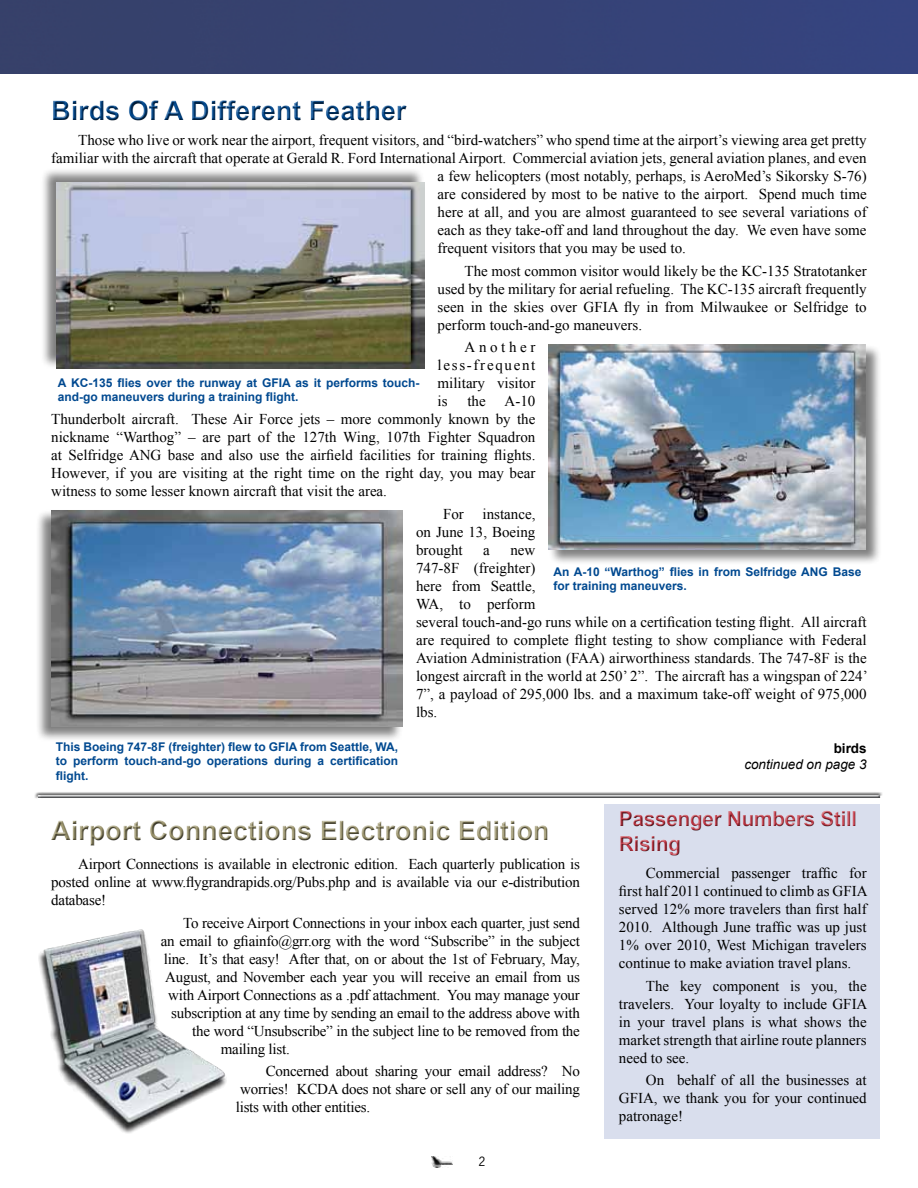
<style>
.page{position:relative;width:918px;height:1188px;background:#fff}
.page>*{position:absolute;margin:0;border:0;box-sizing:border-box;transform-origin:0 0}
.t1{font:700 27px "Arial";color:#9e976f}
.t2{font:700 27px "Arial";color:#004990}
.t3{font:700 21px/25.2px "Arial";letter-spacing:-.02em;color:#c13442}
.t4{font:15px/18px "Times New Roman";color:#000;text-align:justify}
.t5{font:italic 13.5px "Arial";color:#000}
.t6{font:700 13.5px "Arial";color:#000}
.t7{font:700 12px/14.4px "Arial";color:#004990}
.t8{font:12px "News Gothic Std";color:#000}
</style>
<div class="page">
<div style="left:605px;top:804px;width:275px;height:335px;background:#d9deed"></div>
<img style="left:0;top:0;width:918px;height:74px">
<img style="left:432px;top:1156px;width:21px;height:11px">
<div style="left:41px;top:93px;width:378px;height:38px;background:#000;opacity:.75"></div>
<div style="left:36px;top:509px;width:367px;height:233px;background:#000;opacity:.5"></div>
<img style="left:51px;top:510px;width:352px;height:217px">
<div style="left:548px;top:344px;width:334px;height:222px;background:#000;opacity:.5"></div>
<img style="left:549px;top:345px;width:317px;height:205px">
<div style="left:34px;top:791px;width:850px;height:9px;background:#d3d3d3"></div>
<div style="left:35px;top:793px;width:849px;height:9px;background:#000;opacity:.75"></div>
<div style="left:40px;top:814px;width:520px;height:37px;background:#000;opacity:.75"></div>
<img style="left:38px;top:929px;width:189px;height:204px">
<div style="left:609px;top:804px;width:259px;height:55px;background:#000;opacity:.75"></div>
<div style="left:40px;top:167px;width:385px;height:202px;background:#000;opacity:.5"></div>
<img style="left:56px;top:183px;width:368px;height:185px">
<h1 class="t2" style="left:51px;top:93px;width:357px">Birds Of A Different Feather</h1>
<p class="t4" style="left:78px;top:131px;width:790px">Those who live or work near the airport, frequent visitors, and “bird-watchers” who spend time at the airport’s viewing area get pretty</p>
<p class="t4" style="left:51px;top:149px;width:817px">familiar with the aircraft that operate at Gerald R. Ford International Airport. Commercial aviation jets, general aviation planes, and even</p>
<p class="t4" style="left:438px;top:167px;width:431px">a few helicopters (most notably, perhaps, is AeroMed’s Sikorsky S-76)</p>
<p class="t4" style="left:438px;top:185px;width:431px">are considered by most to be native to the airport. Spend much time</p>
<p class="t4" style="left:438px;top:203px;width:431px">here at all, and you are almost guaranteed to see several variations of</p>
<p class="t4" style="left:438px;top:221px;width:430px">each as they take-off and land throughout the day. We even have some</p>
<p class="t4" style="left:438px;top:239px;width:250px">frequent visitors that you may be used to.</p>
<p class="t4" style="left:438px;top:262px;width:431px;text-indent:27px">The most common visitor would likely be the KC-135 Stratotanker used by the military for aerial refueling. The KC-135 aircraft frequently seen in the skies over GFIA fly in from Milwaukee or Selfridge to perform touch-and-go maneuvers.</p>
<p class="t4" style="left:438px;top:338px;width:99px;text-indent:27px">Another less-frequent military visitor is</p>
<p class="t7" style="left:58px;top:376px;width:363px">A KC-135 flies over the runway at GFIA as it performs touch&shy;and-go maneuvers during a training flight.</p>
<p class="t4" style="left:467px;top:392px;width:20px">the</p>
<p class="t4" style="left:51px;top:392px;width:486px;text-indent:453px">A-10<br>Thunderbolt aircraft. These Air Force jets – more commonly known by the nickname “Warthog” – are part of the 127th Wing, 107th Fighter Squadron at Selfridge ANG base and also use the airfield facilities for training flights.<br>However, if you are visiting at the right time on the right day, you may bear witness to some lesser known aircraft that visit the area.</p>
<p class="t4" style="left:416px;top:505px;width:121px;text-indent:27px">For instance, on June 13, Boeing brought</p>
<p class="t4" style="left:416px;top:541px;width:453px;text-align:left;text-indent:94px">new<br>747-8F (freighter)<br>here from Seattle,<br>WA, to perform<br>several touch-and-go runs while on a certification testing flight. All aircraft are required to complete flight testing to show compliance with Federal Aviation Administration (FAA) airworthiness standards. The 747-8F is the longest aircraft in the world at 250’ 2”. The aircraft has a wingspan of 224’ 7”, a payload of 295,000 lbs. and a maximum take-off weight of 975,000 lbs.</p>
<p class="t4" style="left:483px;top:541px;width:8px">a</p>
<p class="t7" style="left:553px;top:565px;width:309px">An A-10 “Warthog” flies in from Selfridge ANG Base for training maneuvers.</p>
<p class="t7" style="left:56px;top:740px;width:344px;text-align:justify">This Boeing 747-8F (freighter) flew to GFIA from Seattle, WA, to perform touch-and-go operations during a certification flight.</p>
<h1 class="t1" style="left:51px;top:813px;width:500px">Airport Connections Electronic Edition</h1>
<p class="t4" style="left:51px;top:855px;width:530px;text-indent:27px">Airport Connections is available in electronic edition. Each quarterly publication is posted online at www.flygrandrapids.org/Pubs.php and is available via our e-distribution database!</p>
<p class="t4" style="left:183px;top:913px;width:398px">To receive Airport Connections in your inbox each quarter, just send</p>
<p class="t4" style="left:161px;top:931px;width:421px">an email to gfiainfo@grr.org with the word “Subscribe” in the subject</p>
<p class="t4" style="left:164px;top:949px;width:418px">line. It’s that easy! After that, on or about the 1st of February, May,</p>
<p class="t4" style="left:165px;top:967px;width:416px">August, and November each year you will receive an email from us</p>
<p class="t4" style="left:168px;top:985px;width:413px">with Airport Connections as a .pdf attachment. You may manage your</p>
<p class="t4" style="left:171px;top:1003px;width:410px">subscription at any time by sending an email to the address above with</p>
<p class="t4" style="left:192px;top:1021px;width:389px">the word “Unsubscribe” in the subject line to be removed from the</p>
<p class="t4" style="left:221px;top:1039px;width:70px">mailing list.</p>
<p class="t4" style="left:266px;top:1062px;width:316px">Concerned about sharing your email address? No</p>
<p class="t4" style="left:240px;top:1080px;width:341px">worries! KCDA does not share or sell any of our mailing</p>
<p class="t4" style="left:236px;top:1098px;width:136px">lists with other entities.</p>
<p class="t8" style="left:478px;top:1153px;width:8px">2</p>
<p class="t6" style="left:834px;top:739px;width:35px">birds</p>
<p class="t5" style="left:744px;top:755px;width:124px">continued on page 3</p>
<h2 class="t3" style="left:619px;top:807px;width:240px">Passenger Numbers Still<br>Rising</h2>
<p class="t4" style="left:619px;top:864px;width:250px;text-indent:27px">Commercial passenger traffic for first half 2011 continued to climb as GFIA served 12% more travelers than first half 2010. Although June traffic was up just 1% over 2010, West Michigan travelers continue to make aviation travel plans.</p>
<p class="t4" style="left:619px;top:976px;width:250px;text-indent:27px">The key component is you, the travelers. Your loyalty to include GFIA in your travel plans is what shows the market strength that airline route planners need to see.</p>
<p class="t4" style="left:619px;top:1071px;width:249px;text-indent:27px">On behalf of all the businesses at GFIA, we thank you for your continued patronage!</p>
</div>
